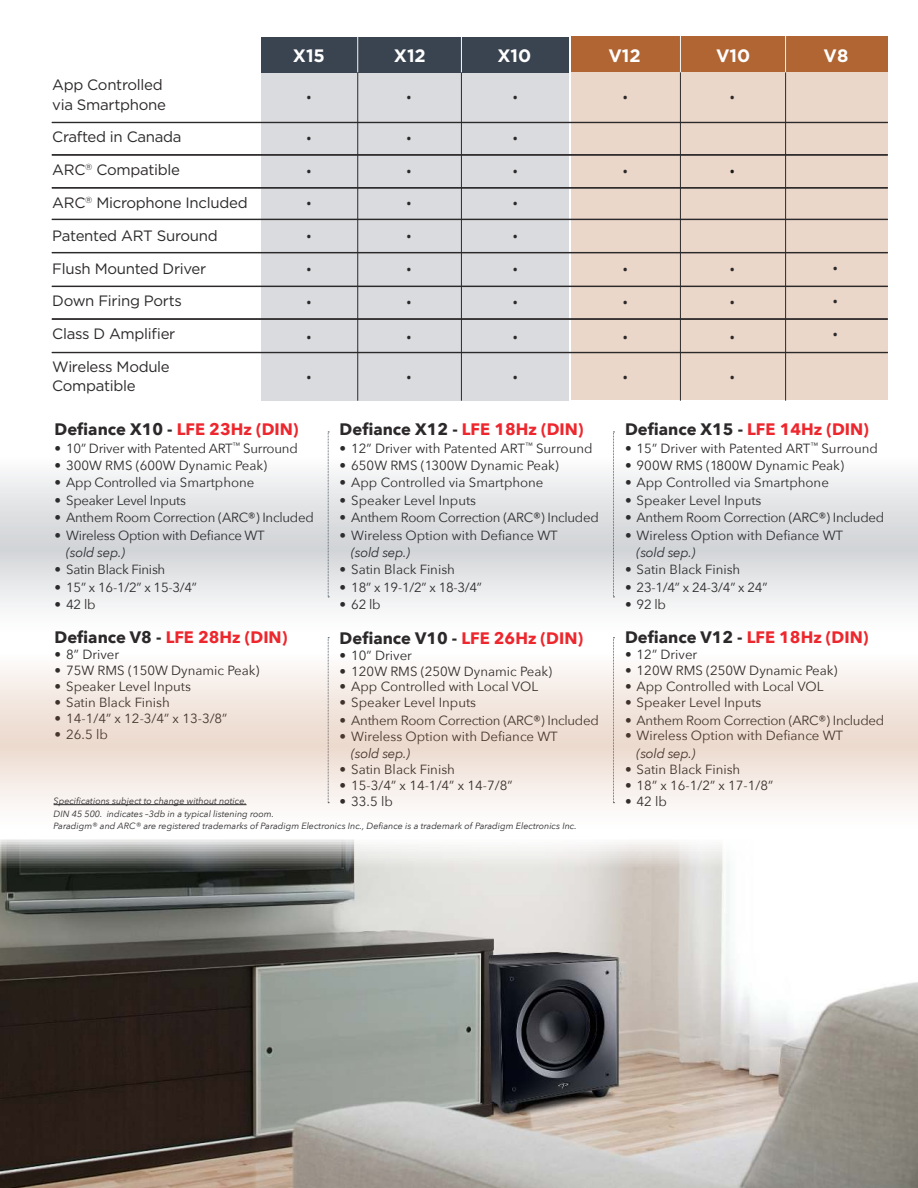
<style>
.page{position:relative;width:918px;height:1188px;background:#fff}
.page>*{position:absolute;margin:0;border:0;box-sizing:border-box;transform-origin:0 0}
.t1{font:700 18px "Gotham HTF";color:#fff}
.t2{font:700 16.65px "Avenir Next";color:#2c292a}
.t3{font:700 16.65px "Avenir Next";color:#ed272d}
.t4{font:15px/32.8px "Gotham HTF";letter-spacing:-.02em;color:#2c292a}
.t5{font:15px/32.8px "Open Sans";color:#2c292a;text-align:justify}
.t6{font:15px "Open Sans";color:#171717}
.t7{font:13.2px "Avenir Next";color:#2c292a}
.t8{font:13.2px "Avenir Next";letter-spacing:-.02em;color:#2c292a}
.t9{font:italic 13.2px "Avenir Next";letter-spacing:-.02em;color:#2c292a}
.t10{font:italic 9px/12.6px "Avenir Next";color:#2c292a}
.s1{color:#ed272d}
.s2{color:#2c292a}
</style>
<div class="page">
<img style="left:0;top:840px;width:918px;height:348px">
<svg style="left:613px;top:637px;width:1px;height:12px"></svg>
<svg style="left:613px;top:432px;width:1px;height:21px"></svg>
<svg style="left:328px;top:637px;width:1px;height:12px"></svg>
<svg style="left:328px;top:432px;width:1px;height:21px"></svg>
<svg style="left:0;top:453px;width:918px;height:155px"></svg>
<svg style="left:0;top:649px;width:918px;height:157px"></svg>
<hr style="left:54px;top:804px;width:193px;height:1px;background:#2c292a">
<div style="left:571px;top:72px;width:317px;height:328px;background:#ead7ca"></div>
<div style="left:571px;top:37px;width:317px;height:35px;background:#b06533"></div>
<div style="left:261px;top:72px;width:308px;height:329px;background:#d9dbde"></div>
<div style="left:261px;top:37px;width:308px;height:35px;background:#394450"></div>
<hr style="left:52px;top:122px;width:836px;height:1px;background:#2c292a">
<hr style="left:52px;top:154px;width:836px;height:1px;background:#2c292a">
<hr style="left:52px;top:155px;width:836px;height:1px;background:#2c292a">
<hr style="left:52px;top:187px;width:836px;height:1px;background:#2c292a">
<hr style="left:52px;top:188px;width:836px;height:1px;background:#2c292a">
<hr style="left:52px;top:219px;width:836px;height:1px;background:#2c292a">
<hr style="left:52px;top:252px;width:836px;height:1px;background:#2c292a">
<hr style="left:52px;top:253px;width:836px;height:1px;background:#2c292a">
<hr style="left:52px;top:286px;width:836px;height:1px;background:#2c292a">
<hr style="left:52px;top:319px;width:836px;height:1px;background:#2c292a">
<hr style="left:52px;top:352px;width:836px;height:1px;background:#2c292a">
<hr style="left:357px;top:37px;width:1px;height:364px;background:#2c292a">
<hr style="left:357px;top:36px;width:1px;height:36px;background:#fff">
<hr style="left:680px;top:37px;width:1px;height:364px;background:#2c292a">
<hr style="left:680px;top:36px;width:1px;height:36px;background:#fff">
<hr style="left:461px;top:37px;width:1px;height:364px;background:#2c292a">
<hr style="left:461px;top:36px;width:1px;height:36px;background:#fff">
<hr style="left:785px;top:37px;width:1px;height:364px;background:#2c292a">
<hr style="left:785px;top:36px;width:1px;height:36px;background:#fff">
<p class="t4" style="left:52px;top:76px;width:115px;line-height:19.4px">App Controlled via Smartphone</p>
<p class="t4" style="left:52px;top:122px;width:197px">Crafted in Canada<br>ARC<sup>®</sup> Compatible<br>ARC<sup>®</sup> Microphone Included<br>Patented ART Suround<br>Flush Mounted Driver<br>Down Firing Ports<br>Class D Amplifier<br>Wireless Module</p>
<p class="t4" style="left:52px;top:370px;width:85px">Compatible</p>
<h1 class="t1" style="left:293px;top:45px;width:34px">X15</h1>
<h1 class="t1" style="left:394px;top:45px;width:33px">X12</h1>
<h1 class="t1" style="left:497px;top:45px;width:35px">X10</h1>
<p class="t5" style="left:306px;top:81px;width:7px">•</p>
<p class="t5" style="left:306px;top:122px;width:7px">• • • • • •</p>
<p class="t5" style="left:306px;top:322px;width:7px">•</p>
<p class="t5" style="left:306px;top:361px;width:7px">•</p>
<p class="t5" style="left:406px;top:81px;width:7px">•</p>
<p class="t5" style="left:406px;top:122px;width:7px">• • • • • •</p>
<p class="t5" style="left:406px;top:322px;width:7px">•</p>
<p class="t5" style="left:406px;top:361px;width:7px">•</p>
<p class="t5" style="left:512px;top:81px;width:7px">•</p>
<p class="t5" style="left:512px;top:122px;width:7px">• • • • • •</p>
<p class="t5" style="left:512px;top:322px;width:7px">•</p>
<p class="t5" style="left:512px;top:361px;width:7px">•</p>
<h1 class="t1" style="left:716px;top:45px;width:36px">V10</h1>
<h1 class="t1" style="left:608px;top:45px;width:34px">V12</h1>
<h1 class="t1" style="left:824px;top:45px;width:26px">V8</h1>
<p class="t5" style="left:730px;top:81px;width:7px">•</p>
<p class="t5" style="left:622px;top:81px;width:7px">•</p>
<p class="t5" style="left:622px;top:155px;width:7px">•</p>
<p class="t5" style="left:622px;top:253px;width:7px">• •</p>
<p class="t5" style="left:622px;top:322px;width:7px">•</p>
<p class="t5" style="left:622px;top:361px;width:7px">•</p>
<p class="t6" style="left:730px;top:163px;width:7px">•</p>
<p class="t5" style="left:730px;top:253px;width:7px">• •</p>
<p class="t5" style="left:730px;top:322px;width:7px">•</p>
<p class="t5" style="left:730px;top:361px;width:7px">•</p>
<p class="t5" style="left:832px;top:253px;width:7px">• • •</p>
<p class="t2" style="left:55px;top:415px;width:245px">Defiance X10 - <span class="s1">LFE 23Hz (DIN)</span></p>
<p class="t8" style="left:55px;top:437px;width:245px">• 10” Driver with Patented ART<sup>™</sup> Surround</p>
<p class="t7" style="left:55px;top:454px;width:214px">• 300W RMS (600W Dynamic Peak)</p>
<p class="t7" style="left:55px;top:477px;width:201px">• App Controlled via Smartphone</p>
<p class="t8" style="left:55px;top:495px;width:133px">• Speaker Level Inputs</p>
<p class="t8" style="left:55px;top:512px;width:261px">• Anthem Room Correction (ARC®) Included</p>
<p class="t8" style="left:55px;top:524px;width:212px">• Wireless Option with Defiance WT</p>
<p class="t9" style="left:66px;top:541px;width:61px">(sold sep.)</p>
<p class="t8" style="left:55px;top:564px;width:112px">• Satin Black Finish</p>
<p class="t7" style="left:55px;top:576px;width:144px">• 15” x 16-1/2” x 15-3/4”</p>
<p class="t7" style="left:55px;top:599px;width:43px">• 42 lb</p>
<p class="t2" style="left:340px;top:415px;width:245px">Defiance X12 - <span class="s1">LFE 18Hz (DIN)</span></p>
<p class="t7" style="left:340px;top:437px;width:254px">• 12” Driver with Patented ART<sup>™</sup> Surround</p>
<p class="t7" style="left:340px;top:454px;width:221px">• 650W RMS (1300W Dynamic Peak)</p>
<p class="t7" style="left:340px;top:477px;width:205px">• App Controlled via Smartphone</p>
<p class="t7" style="left:340px;top:495px;width:138px">• Speaker Level Inputs</p>
<p class="t8" style="left:340px;top:512px;width:261px">• Anthem Room Correction (ARC®) Included</p>
<p class="t7" style="left:340px;top:524px;width:220px">• Wireless Option with Defiance WT</p>
<p class="t9" style="left:351px;top:541px;width:61px">(sold sep.)</p>
<p class="t7" style="left:340px;top:564px;width:117px">• Satin Black Finish</p>
<p class="t7" style="left:340px;top:576px;width:144px">• 18” x 19-1/2” x 18-3/4”</p>
<p class="t7" style="left:340px;top:599px;width:43px">• 62 lb</p>
<p class="t2" style="left:625px;top:415px;width:245px">Defiance X15 - <span class="s1">LFE 14Hz (DIN)</span></p>
<p class="t7" style="left:625px;top:437px;width:254px">• 15” Driver with Patented ART<sup>™</sup> Surround</p>
<p class="t7" style="left:625px;top:454px;width:220px">• 900W RMS (1800W Dynamic Peak)</p>
<p class="t7" style="left:625px;top:477px;width:205px">• App Controlled via Smartphone</p>
<p class="t7" style="left:625px;top:495px;width:138px">• Speaker Level Inputs</p>
<p class="t8" style="left:625px;top:512px;width:261px">• Anthem Room Correction (ARC®) Included</p>
<p class="t7" style="left:625px;top:524px;width:220px">• Wireless Option with Defiance WT</p>
<p class="t9" style="left:637px;top:541px;width:61px">(sold sep.)</p>
<p class="t7" style="left:625px;top:564px;width:117px">• Satin Black Finish</p>
<p class="t7" style="left:625px;top:576px;width:144px">• 23-1/4” x 24-3/4” x 24”</p>
<p class="t7" style="left:625px;top:599px;width:43px">• 92 lb</p>
<p class="t3" style="left:55px;top:623px;width:234px"><span class="s2">Defiance V8 -</span> LFE 28Hz (DIN)</p>
<p class="t7" style="left:55px;top:644px;width:66px">• 8” Driver</p>
<p class="t7" style="left:55px;top:660px;width:206px">• 75W RMS (150W Dynamic Peak)</p>
<p class="t7" style="left:55px;top:681px;width:138px">• Speaker Level Inputs</p>
<p class="t7" style="left:55px;top:697px;width:117px">• Satin Black Finish</p>
<p class="t7" style="left:55px;top:707px;width:174px">• 14-1/4” x 12-3/4” x 13-3/8”</p>
<p class="t7" style="left:55px;top:729px;width:55px">• 26.5 lb</p>
<p class="t2" style="left:625px;top:623px;width:245px">Defiance V12 - <span class="s1">LFE 18Hz (DIN)</span></p>
<p class="t7" style="left:625px;top:644px;width:74px">• 12” Driver</p>
<p class="t7" style="left:625px;top:660px;width:214px">• 120W RMS (250W Dynamic Peak)</p>
<p class="t7" style="left:625px;top:681px;width:200px">• App Controlled with Local VOL</p>
<p class="t7" style="left:625px;top:697px;width:138px">• Speaker Level Inputs</p>
<p class="t8" style="left:625px;top:714px;width:261px">• Anthem Room Correction (ARC®) Included</p>
<p class="t7" style="left:625px;top:725px;width:220px">• Wireless Option with Defiance WT</p>
<p class="t9" style="left:637px;top:742px;width:61px">(sold sep.)</p>
<p class="t7" style="left:625px;top:764px;width:117px">• Satin Black Finish</p>
<p class="t7" style="left:625px;top:774px;width:150px">• 18” x 16-1/2” x 17-1/8”</p>
<p class="t2" style="left:340px;top:623px;width:245px">Defiance V10 - <span class="s1">LFE 26Hz (DIN)</span></p>
<p class="t7" style="left:340px;top:644px;width:74px">• 10” Driver</p>
<p class="t7" style="left:340px;top:660px;width:214px">• 120W RMS (250W Dynamic Peak)</p>
<p class="t7" style="left:340px;top:681px;width:200px">• App Controlled with Local VOL</p>
<p class="t7" style="left:340px;top:697px;width:138px">• Speaker Level Inputs</p>
<p class="t8" style="left:340px;top:715px;width:261px">• Anthem Room Correction (ARC®) Included</p>
<p class="t7" style="left:340px;top:725px;width:220px">• Wireless Option with Defiance WT</p>
<p class="t9" style="left:351px;top:742px;width:61px">(sold sep.)</p>
<p class="t7" style="left:340px;top:764px;width:117px">• Satin Black Finish</p>
<p class="t7" style="left:340px;top:774px;width:174px">• 15-3/4” x 14-1/4” x 14-7/8”</p>
<p class="t7" style="left:340px;top:796px;width:55px">• 33.5 lb</p>
<p class="t10" style="left:54px;top:794px;width:195px">Specifications subject to change without notice.</p>
<p class="t7" style="left:625px;top:795px;width:44px">• 42 lb</p>
<p class="t10" style="left:54px;top:807px;width:525px">DIN 45 500. indicates –3db in a typical listening room.<br>Paradigm® and ARC® are registered trademarks of Paradigm Electronics Inc., Defiance is a trademark of Paradigm Electronics Inc.</p>
</div>
